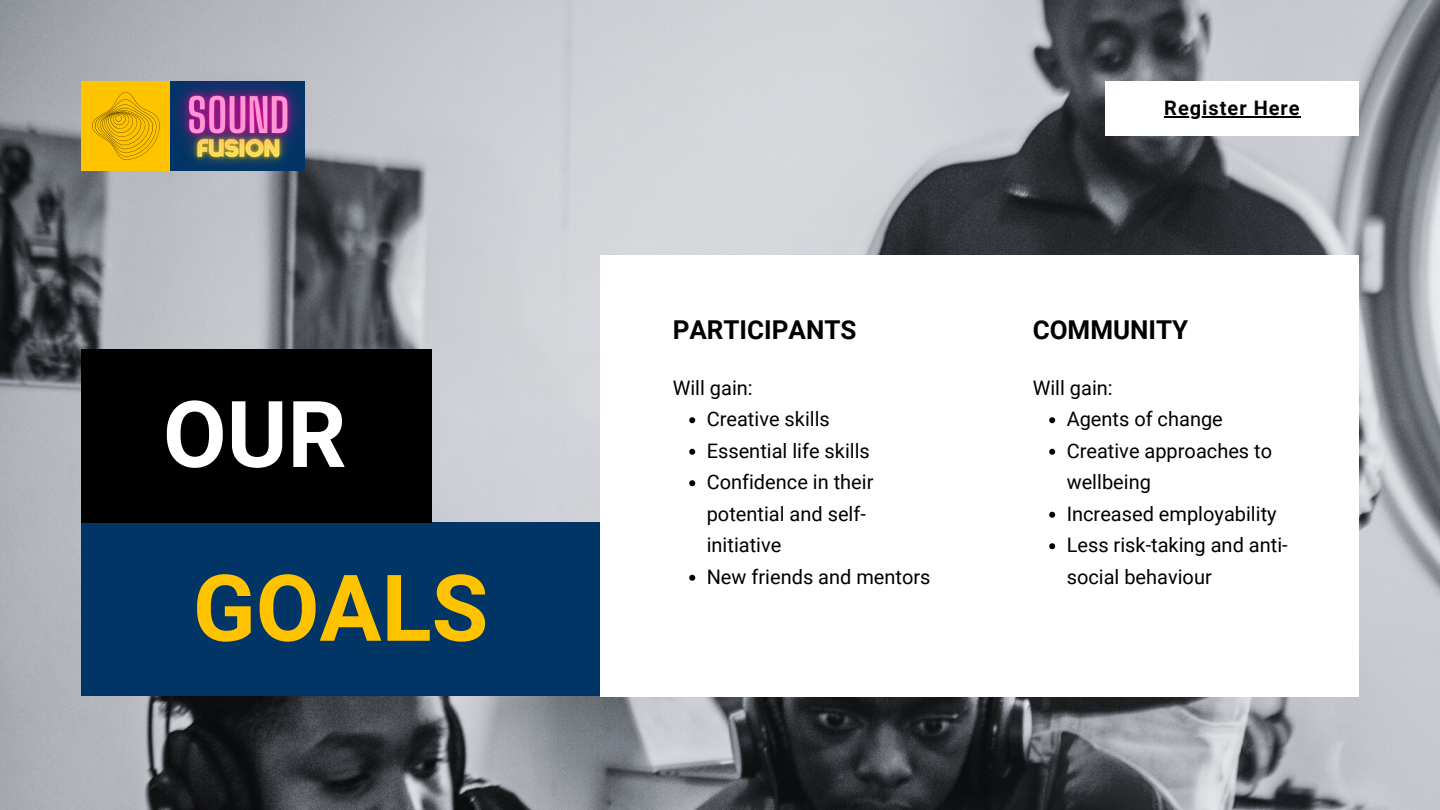
<style>
.page{position:relative;width:1440px;height:810px;background:#fff}
.page>*{position:absolute;margin:0;border:0;box-sizing:border-box;transform-origin:0 0}
.t1{font:700 92.3px "Roboto";color:#ffc300}
.t2{font:700 92.3px "Roboto";color:#fff}
.t3{font:700 26px "Roboto";color:#000}
.t4{font:20px/31.5px "Roboto";color:#000}
.t5{font:700 20px "Roboto";letter-spacing:.05em;color:#000}
</style>
<div class="page">
<img style="left:0;top:0;width:1440px;height:810px">
<div style="left:81px;top:522px;width:519px;height:174px;background:#003566"></div>
<div style="left:81px;top:349px;width:351px;height:174px;background:#000"></div>
<div style="left:600px;top:255px;width:759px;height:442px;background:#fff"></div>
<svg style="left:689px;top:417px;width:6px;height:6px"></svg>
<svg style="left:689px;top:449px;width:6px;height:6px"></svg>
<svg style="left:689px;top:480px;width:6px;height:6px"></svg>
<svg style="left:689px;top:575px;width:6px;height:6px"></svg>
<svg style="left:1049px;top:417px;width:6px;height:6px"></svg>
<svg style="left:1049px;top:449px;width:6px;height:6px"></svg>
<svg style="left:1049px;top:512px;width:6px;height:6px"></svg>
<svg style="left:1049px;top:543px;width:6px;height:6px"></svg>
<div style="left:81px;top:81px;width:90px;height:90px;background:#ffc300"></div>
<svg style="left:92px;top:92px;width:42px;height:68px"></svg>
<img style="left:134px;top:36px;width:208px;height:159px">
<div style="left:1105px;top:81px;width:254px;height:54px;background:#fff"></div>
<hr style="left:1164px;top:116px;width:137px;height:2px;background:#000">
<p class="t2" style="left:163px;top:381px;width:185px">OUR</p>
<p class="t1" style="left:193px;top:555px;width:297px">GOALS</p>
<p class="t5" style="left:1164px;top:96px;width:137px">Register Here</p>
<p class="t3" style="left:673px;top:315px;width:185px">PARTICIPANTS</p>
<p class="t3" style="left:1033px;top:315px;width:157px">COMMUNITY</p>
<p class="t4" style="left:673px;top:372px;width:82px">Will gain:</p>
<p class="t4" style="left:707px;top:404px;width:125px">Creative skills</p>
<p class="t4" style="left:707px;top:435px;width:165px">Essential life skills</p>
<p class="t4" style="left:707px;top:467px;width:168px">Confidence in their potential and self&shy;initiative</p>
<p class="t4" style="left:707px;top:561px;width:225px">New friends and mentors</p>
<p class="t4" style="left:1033px;top:372px;width:82px">Will gain:</p>
<p class="t4" style="left:1067px;top:404px;width:158px">Agents of change</p>
<p class="t4" style="left:1067px;top:435px;width:207px">Creative approaches to wellbeing</p>
<p class="t4" style="left:1067px;top:498px;width:211px">Increased employability</p>
<p class="t4" style="left:1067px;top:530px;width:222px">Less risk-taking and anti&shy;social behaviour</p>
</div>
